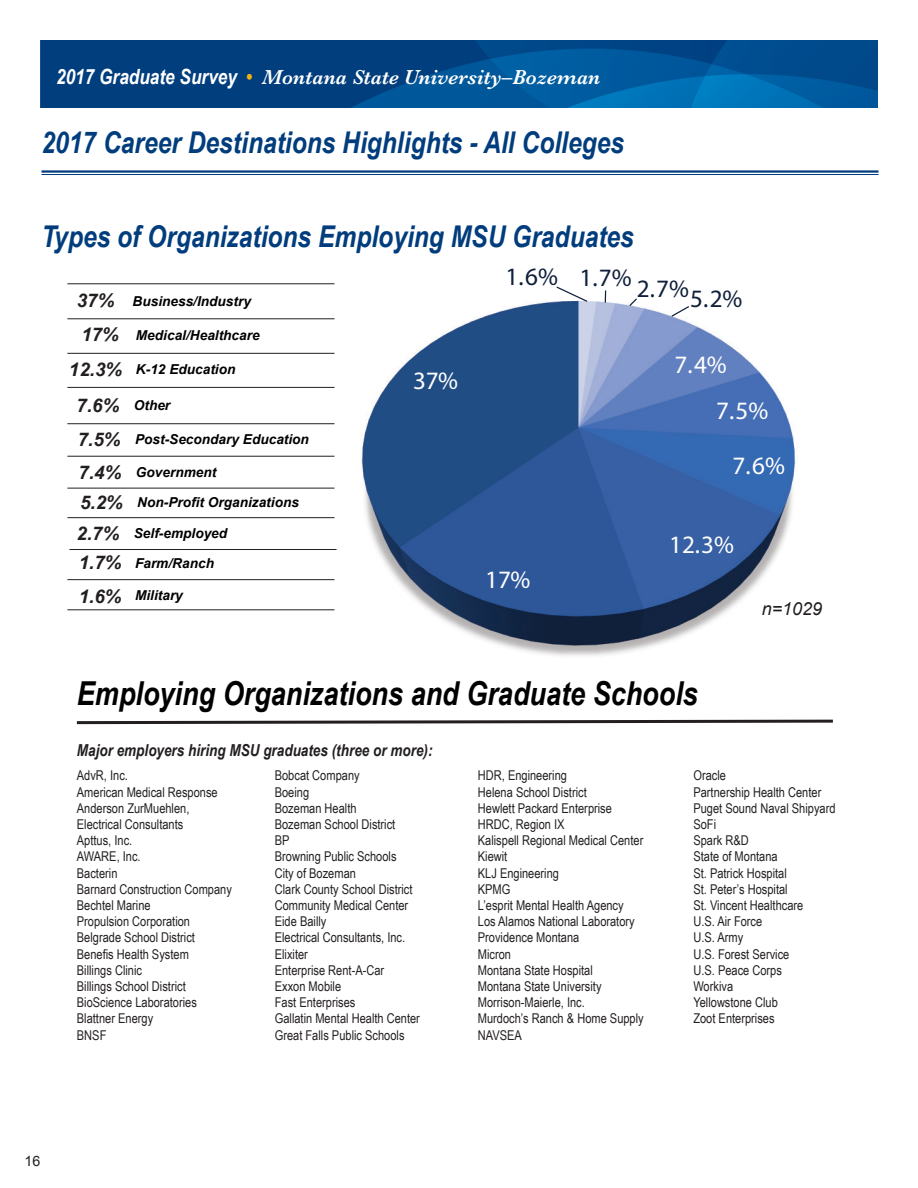
<style>
.page{position:relative;width:918px;height:1188px;background:#fff}
.page>*{position:absolute;margin:0;border:0;box-sizing:border-box;transform-origin:0 0}
.t1{font:italic 700 33px "Arial Narrow";color:#000}
.t2{font:italic 700 30px "Arial Narrow";color:#013d7d}
.t3{font:25.05px/45.5px "Myriad Pro";color:#fff}
.t4{font:25.05px "Myriad Pro";color:#101f3b}
.t5{font:italic 600 21px "Baskerville";color:#fff}
.Table_2{font:italic 700 18.75px "Arial";color:#231f20}
.Table_2-2{font:italic 18px "Arial";color:#231f20}
.t6{font:italic 700 16.5px "Arial Narrow";color:#231f20}
.t7{font:14.25px "Arial";color:#231f20}
.Table_2-3{font:italic 700 13.65px "Arial";color:#000}
.t8{font:13.5px "Arial Narrow";color:#231f20}
.s1{font-family:"Arial Narrow";font-weight:700}
.s2{font-family:"Arial Narrow";font-weight:700;color:#efb211}
</style>
<div class="page">
<img style="left:40px;top:41px;width:838px;height:67px">
<img style="left:296px;top:297px;width:500px;height:359px">
<svg style="left:556px;top:287px;width:31px;height:15px"></svg>
<svg style="left:605px;top:290px;width:1px;height:13px"></svg>
<svg style="left:629px;top:298px;width:8px;height:8px"></svg>
<svg style="left:672px;top:306px;width:17px;height:11px"></svg>
<hr style="left:42px;top:170px;width:837px;height:3px;background:#013d7d">
<hr style="left:42px;top:174px;width:837px;height:1px;background:#013d7d">
<hr style="left:67px;top:283px;width:268px;height:1px;background:#231f20">
<hr style="left:67px;top:318px;width:268px;height:1px;background:#231f20">
<hr style="left:67px;top:353px;width:268px;height:1px;background:#231f20">
<hr style="left:67px;top:387px;width:268px;height:1px;background:#231f20">
<hr style="left:67px;top:423px;width:268px;height:1px;background:#231f20">
<hr style="left:67px;top:456px;width:268px;height:1px;background:#231f20">
<hr style="left:67px;top:488px;width:268px;height:1px;background:#231f20">
<hr style="left:67px;top:517px;width:268px;height:1px;background:#231f20">
<hr style="left:69px;top:549px;width:268px;height:1px;background:#231f20">
<hr style="left:67px;top:579px;width:268px;height:1px;background:#231f20">
<hr style="left:67px;top:609px;width:268px;height:1px;background:#231f20">
<svg style="left:76px;top:719px;width:757px;height:6px"></svg>
<p class="t5" style="left:56px;top:63px;width:546px"><span class="s1">2017 Graduate Survey</span> <span class="s2">•</span> Montana State University–Bozeman</p>
<p class="t2" style="left:42px;top:119px;width:584px">2017 Career Destinations Highlights - All Colleges</p>
<p class="t2" style="left:42px;top:214px;width:594px">Types of Organizations Employing MSU Graduates</p>
<p class="Table_2" style="left:77px;top:288px;width:39px">37%</p>
<p class="Table_2-3" style="left:133px;top:292px;width:120px">Business/Industry</p>
<p class="Table_2" style="left:81px;top:322px;width:39px">17%</p>
<p class="Table_2-3" style="left:136px;top:326px;width:125px">Medical/Healthcare</p>
<p class="Table_2" style="left:69px;top:357px;width:55px">12.3%</p>
<p class="Table_2-3" style="left:136px;top:360px;width:101px">K-12 Education</p>
<p class="Table_2" style="left:77px;top:393px;width:44px">7.6%</p>
<p class="Table_2-3" style="left:134px;top:396px;width:38px">Other</p>
<p class="Table_2" style="left:78px;top:427px;width:44px">7.5%</p>
<p class="Table_2" style="left:79px;top:460px;width:44px">7.4%</p>
<p class="Table_2" style="left:80px;top:491px;width:44px">5.2%</p>
<p class="Table_2" style="left:77px;top:522px;width:44px">2.7%</p>
<p class="Table_2-3" style="left:134px;top:524px;width:95px">Self-employed</p>
<p class="Table_2-3" style="left:135px;top:431px;width:175px">Post-Secondary Education</p>
<p class="Table_2-3" style="left:136px;top:463px;width:82px">Government</p>
<p class="Table_2-3" style="left:137px;top:493px;width:163px">Non-Profit Organizations</p>
<p class="Table_2" style="left:79px;top:551px;width:44px">1.7%</p>
<p class="Table_2" style="left:79px;top:584px;width:44px">1.6%</p>
<p class="Table_2-3" style="left:135px;top:586px;width:49px">Military</p>
<p class="Table_2-3" style="left:135px;top:555px;width:80px">Farm/Ranch</p>
<h3 class="t3" style="left:413px;top:357px;width:47px">37%</h3>
<h3 class="t4" style="left:506px;top:268px;width:238px">1.6% 1.7% 2.7%5.2%</h3>
<h3 class="t3" style="left:716px;top:342px;width:54px;text-indent:-42px">7.4%<br>7.5%</h3>
<h3 class="t3" style="left:733px;top:442px;width:54px">7.6%</h3>
<h3 class="t3" style="left:485px;top:556px;width:47px">17%</h3>
<h3 class="t3" style="left:669px;top:522px;width:66px">12.3%</h3>
<p class="Table_2-2" style="left:762px;top:597px;width:62px">n=1029</p>
<p class="t1" style="left:77px;top:669px;width:623px">Employing Organizations and Graduate Schools</p>
<p class="t6" style="left:77px;top:737px;width:357px">Major employers hiring MSU graduates (three or more):</p>
<p class="t8" style="left:77px;top:766px;width:53px">AdvR, Inc.</p>
<p class="t8" style="left:77px;top:782px;width:142px">American Medical Response</p>
<p class="t8" style="left:77px;top:798px;width:114px">Anderson ZurMuehlen,</p>
<p class="t8" style="left:77px;top:814px;width:108px">Electrical Consultants</p>
<p class="t8" style="left:77px;top:831px;width:57px">Apttus, Inc.</p>
<p class="t8" style="left:77px;top:847px;width:65px">AWARE, Inc.</p>
<p class="t8" style="left:77px;top:863px;width:42px">Bacterin</p>
<p class="t8" style="left:77px;top:879px;width:157px">Barnard Construction Company</p>
<p class="t8" style="left:77px;top:895px;width:75px">Bechtel Marine</p>
<p class="t8" style="left:77px;top:912px;width:115px">Propulsion Corporation</p>
<p class="t8" style="left:77px;top:928px;width:120px">Belgrade School District</p>
<p class="t8" style="left:77px;top:944px;width:113px">Benefis Health System</p>
<p class="t8" style="left:77px;top:960px;width:67px">Billings Clinic</p>
<p class="t8" style="left:77px;top:976px;width:110px">Billings School District</p>
<p class="t8" style="left:77px;top:993px;width:121px">BioScience Laboratories</p>
<p class="t8" style="left:77px;top:1009px;width:78px">Blattner Energy</p>
<p class="t8" style="left:77px;top:1025px;width:31px">BNSF</p>
<p class="t8" style="left:693px;top:766px;width:34px">Oracle</p>
<p class="t8" style="left:693px;top:782px;width:129px">Partnership Health Center</p>
<p class="t8" style="left:693px;top:798px;width:144px">Puget Sound Naval Shipyard</p>
<p class="t8" style="left:693px;top:814px;width:24px">SoFi</p>
<p class="t8" style="left:693px;top:830px;width:57px">Spark R&amp;D</p>
<p class="t8" style="left:693px;top:847px;width:86px">State of Montana</p>
<p class="t8" style="left:693px;top:863px;width:95px">St. Patrick Hospital</p>
<p class="t8" style="left:693px;top:879px;width:96px">St. Peter’s Hospital</p>
<p class="t8" style="left:693px;top:895px;width:111px">St. Vincent Healthcare</p>
<p class="t8" style="left:693px;top:911px;width:70px">U.S. Air Force</p>
<p class="t8" style="left:693px;top:928px;width:51px">U.S. Army</p>
<p class="t8" style="left:693px;top:944px;width:97px">U.S. Forest Service</p>
<p class="t8" style="left:693px;top:960px;width:90px">U.S. Peace Corps</p>
<p class="t8" style="left:693px;top:976px;width:41px">Workiva</p>
<p class="t8" style="left:693px;top:992px;width:86px">Yellowstone Club</p>
<p class="t8" style="left:693px;top:1009px;width:83px">Zoot Enterprises</p>
<p class="t8" style="left:275px;top:766px;width:86px">Bobcat Company</p>
<p class="t8" style="left:275px;top:782px;width:36px">Boeing</p>
<p class="t8" style="left:275px;top:798px;width:83px">Bozeman Health</p>
<p class="t8" style="left:275px;top:814px;width:122px">Bozeman School District</p>
<p class="t8" style="left:275px;top:830px;width:16px">BP</p>
<p class="t8" style="left:275px;top:847px;width:123px">Browning Public Schools</p>
<p class="t8" style="left:275px;top:863px;width:83px">City of Bozeman</p>
<p class="t8" style="left:275px;top:879px;width:139px">Clark County School District</p>
<p class="t8" style="left:275px;top:895px;width:135px">Community Medical Center</p>
<p class="t8" style="left:275px;top:911px;width:53px">Eide Bailly</p>
<p class="t8" style="left:275px;top:928px;width:132px">Electrical Consultants, Inc.</p>
<p class="t8" style="left:275px;top:944px;width:35px">Elixiter</p>
<p class="t8" style="left:275px;top:960px;width:111px">Enterprise Rent-A-Car</p>
<p class="t8" style="left:275px;top:976px;width:68px">Exxon Mobile</p>
<p class="t8" style="left:275px;top:992px;width:82px">Fast Enterprises</p>
<p class="t8" style="left:275px;top:1009px;width:147px">Gallatin Mental Health Center</p>
<p class="t8" style="left:275px;top:1025px;width:131px">Great Falls Public Schools</p>
<p class="t8" style="left:478px;top:766px;width:91px">HDR, Engineering</p>
<p class="t8" style="left:478px;top:782px;width:110px">Helena School District</p>
<p class="t8" style="left:478px;top:798px;width:136px">Hewlett Packard Enterprise</p>
<p class="t8" style="left:478px;top:814px;width:88px">HRDC, Region IX</p>
<p class="t8" style="left:478px;top:830px;width:167px">Kalispell Regional Medical Center</p>
<p class="t8" style="left:478px;top:847px;width:31px">Kiewit</p>
<p class="t8" style="left:478px;top:863px;width:83px">KLJ Engineering</p>
<p class="t8" style="left:478px;top:879px;width:34px">KPMG</p>
<p class="t8" style="left:478px;top:895px;width:147px">L’esprit Mental Health Agency</p>
<p class="t8" style="left:478px;top:911px;width:158px">Los Alamos National Laboratory</p>
<p class="t8" style="left:478px;top:928px;width:103px">Providence Montana</p>
<p class="t8" style="left:478px;top:944px;width:35px">Micron</p>
<p class="t8" style="left:478px;top:960px;width:117px">Montana State Hospital</p>
<p class="t8" style="left:478px;top:976px;width:125px">Montana State University</p>
<p class="t8" style="left:478px;top:992px;width:109px">Morrison-Maierle, Inc.</p>
<p class="t8" style="left:478px;top:1009px;width:167px">Murdoch’s Ranch &amp; Home Supply</p>
<p class="t8" style="left:478px;top:1025px;width:46px">NAVSEA</p>
<p class="t7" style="left:25px;top:1152px;width:17px">16</p>
</div>
